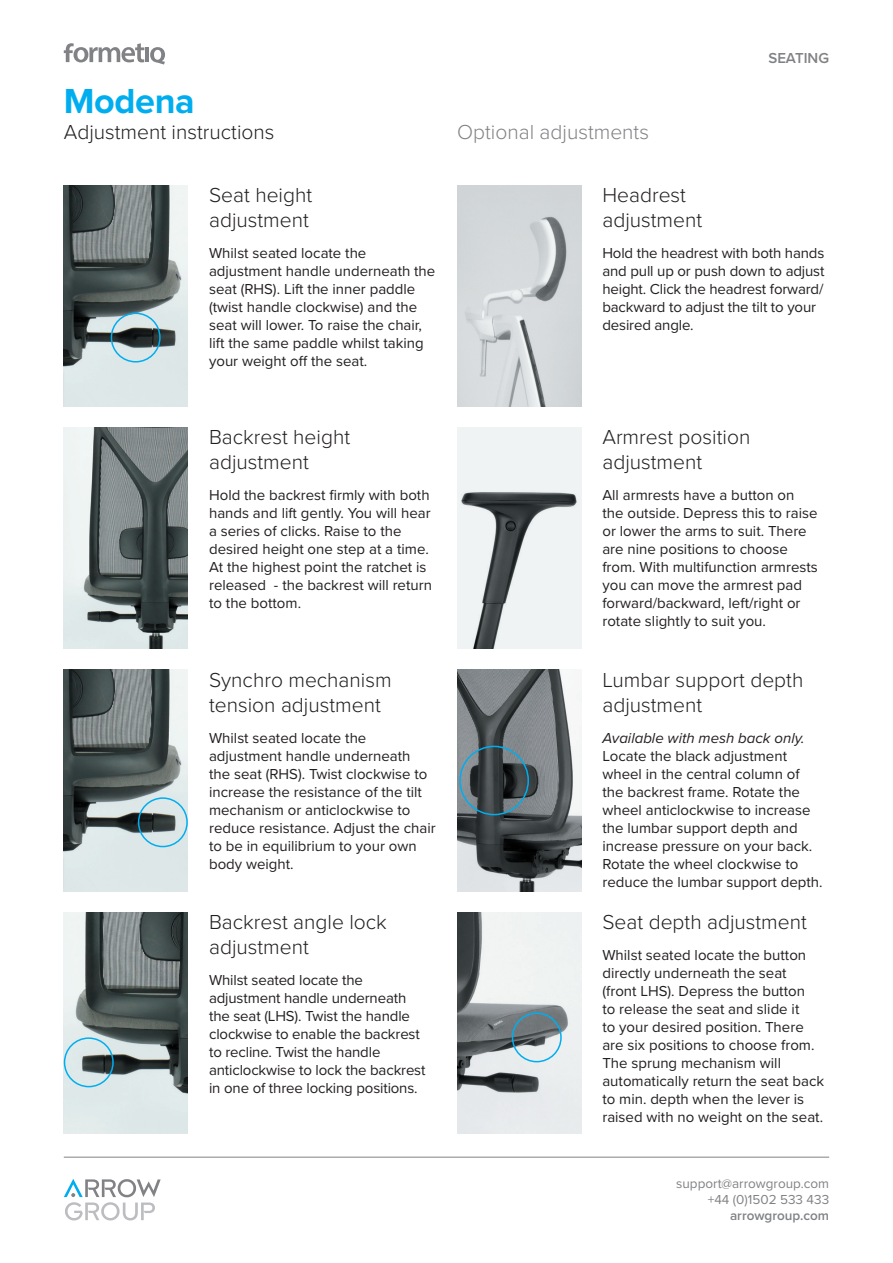
<style>
.page{position:relative;width:893px;height:1263px;background:#fff}
.page>*{position:absolute;margin:0;border:0;box-sizing:border-box;transform-origin:0 0}
.t1{font:700 36px "Proxima Nova";letter-spacing:-.01em;color:#00aeef}
.t2{font:300 21px/25.2px "Proxima Nova";color:#231f20}
.t3{font:300 21px "Proxima Nova";color:#808285}
.t4{font:15px/18px "Proxima Nova";color:#231f20}
.t5{font:italic 15px "Proxima Nova";color:#231f20}
.t6{font:600 15px "Proxima Nova";color:#808285}
.t7{font:13.5px/16.2px "Proxima Nova";color:#808285;text-align:right}
.t8{font:600 13.5px "Proxima Nova";color:#808285}
</style>
<div class="page">
<svg style="left:64px;top:1179px;width:97px;height:41px"></svg>
<hr style="left:64px;top:1157px;width:765px;height:1px;background:#808285">
<svg style="left:64px;top:43px;width:80px;height:19px"></svg>
<hr style="left:145px;top:47px;width:4px;height:15px;background:#808285">
<svg style="left:150px;top:47px;width:15px;height:18px"></svg>
<img style="left:64px;top:185px;width:124px;height:221px">
<img style="left:457px;top:185px;width:124px;height:221px">
<img style="left:64px;top:428px;width:124px;height:221px">
<img style="left:457px;top:428px;width:124px;height:221px">
<img style="left:457px;top:670px;width:124px;height:221px">
<img style="left:457px;top:912px;width:124px;height:221px">
<div style="left:512px;top:1012px;width:50px;height:50px;border:2px solid #00aeef;border-radius:50%"></div>
<div style="left:459px;top:746px;width:70px;height:69px;border:2px solid #00aeef;border-radius:50%"></div>
<img style="left:64px;top:912px;width:124px;height:221px">
<img style="left:64px;top:670px;width:124px;height:221px">
<div style="left:111px;top:313px;width:50px;height:49px;border:2px solid #00aeef;border-radius:50%"></div>
<div style="left:138px;top:797px;width:50px;height:50px;border:2px solid #00aeef;border-radius:50%"></div>
<div style="left:64px;top:1037px;width:50px;height:50px;border:2px solid #00aeef;border-radius:50%"></div>
<h1 class="t1" style="left:64px;top:75px;width:133px">Modena</h1>
<h2 class="t2" style="left:64px;top:118px;width:212px">Adjustment instructions</h2>
<h2 class="t3" style="left:457px;top:116px;width:193px">Optional adjustments</h2>
<p class="t6" style="left:768px;top:47px;width:62px">SEATING</p>
<h2 class="t2" style="left:209px;top:181px;width:105px">Seat height adjustment</h2>
<p class="t4" style="left:209px;top:243px;width:228px">Whilst seated locate the adjustment handle underneath the seat (RHS). Lift the inner paddle (twist handle clockwise) and the seat will lower. To raise the chair, lift the same paddle whilst taking your weight off the seat.</p>
<h2 class="t2" style="left:209px;top:423px;width:143px">Backrest height adjustment</h2>
<p class="t4" style="left:209px;top:485px;width:224px">Hold the backrest firmly with both hands and lift gently. You will hear a series of clicks. Raise to the desired height one step at a time.<br>At the highest point the ratchet is released - the backrest will return to the bottom.</p>
<h2 class="t2" style="left:209px;top:666px;width:184px">Synchro mechanism tension adjustment</h2>
<p class="t4" style="left:209px;top:728px;width:228px">Whilst seated locate the adjustment handle underneath<br>the seat (RHS). Twist clockwise to increase the resistance of the tilt mechanism or anticlockwise to reduce resistance. Adjust the chair to be in equilibrium to your own body weight.</p>
<h2 class="t2" style="left:209px;top:908px;width:179px">Backrest angle lock adjustment</h2>
<p class="t4" style="left:209px;top:970px;width:218px">Whilst seated locate the adjustment handle underneath the seat (LHS). Twist the handle clockwise to enable the backrest to recline. Twist the handle anticlockwise to lock the backrest in one of three locking positions.</p>
<h2 class="t2" style="left:602px;top:181px;width:101px">Headrest adjustment</h2>
<p class="t4" style="left:602px;top:243px;width:224px">Hold the headrest with both hands and pull up or push down to adjust height. Click the headrest forward/ backward to adjust the tilt to your desired angle.</p>
<h2 class="t2" style="left:602px;top:423px;width:149px">Armrest position adjustment</h2>
<p class="t4" style="left:602px;top:485px;width:217px">All armrests have a button on the outside. Depress this to raise or lower the arms to suit. There are nine positions to choose from. With multifunction armrests you can move the armrest pad forward/backward, left/right or rotate slightly to suit you.</p>
<h2 class="t2" style="left:602px;top:666px;width:202px">Lumbar support depth adjustment</h2>
<p class="t5" style="left:602px;top:726px;width:204px">Available with mesh back only.</p>
<p class="t4" style="left:602px;top:746px;width:222px">Locate the black adjustment wheel in the central column of the backrest frame. Rotate the wheel anticlockwise to increase the lumbar support depth and increase pressure on your back.<br>Rotate the wheel clockwise to reduce the lumbar support depth.</p>
<h2 class="t2" style="left:602px;top:908px;width:206px">Seat depth adjustment</h2>
<p class="t4" style="left:602px;top:945px;width:223px">Whilst seated locate the button directly underneath the seat (front LHS). Depress the button<br>to release the seat and slide it<br>to your desired position. There are six positions to choose from.<br>The sprung mechanism will automatically return the seat back to min. depth when the lever is raised with no weight on the seat.</p>
<p class="t7" style="left:676px;top:1175px;width:154px">support@arrowgroup.com +44 (0)1502 533 433</p>
<p class="t8" style="left:730px;top:1206px;width:101px">arrowgroup.com</p>
</div>
